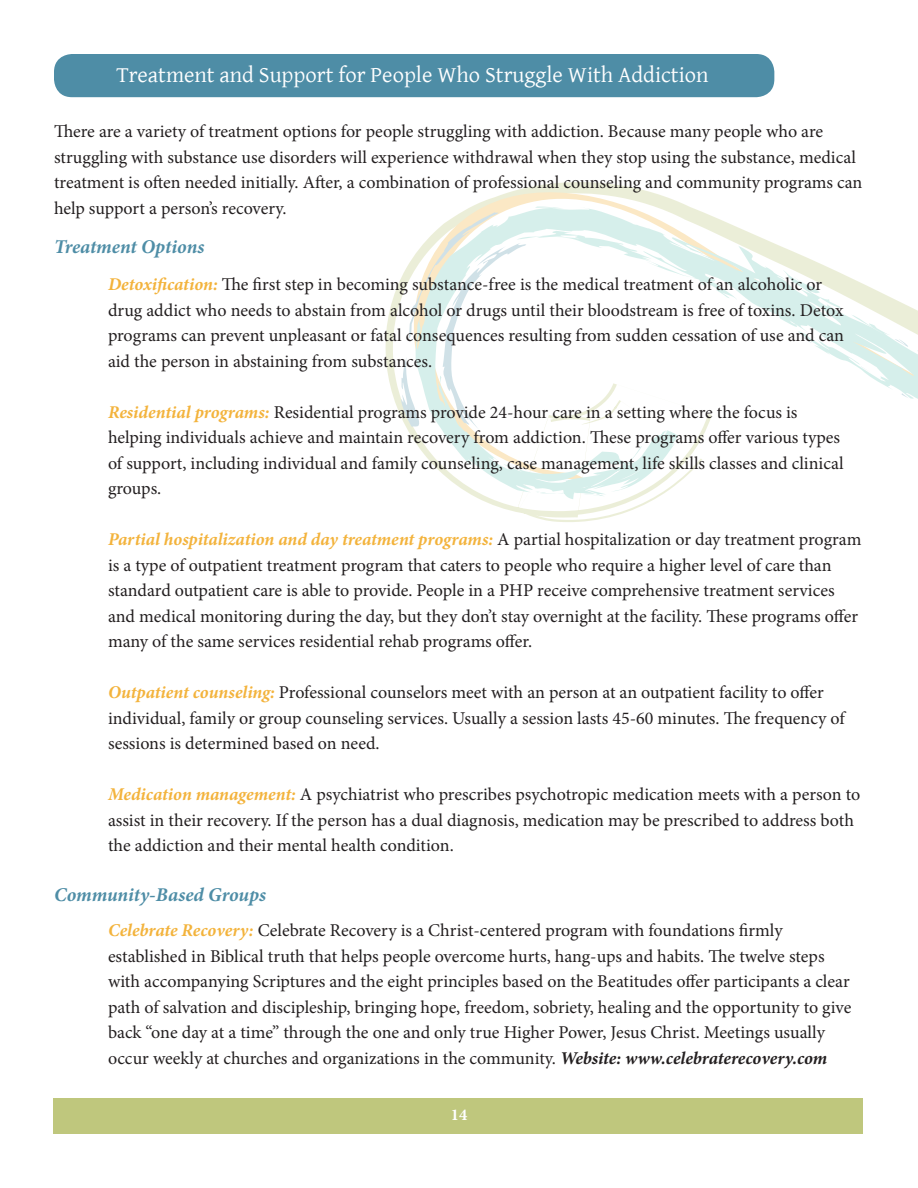
<style>
.page{position:relative;width:918px;height:1188px;background:#fff}
.page>*{position:absolute;margin:0;border:0;box-sizing:border-box;transform-origin:0 0}
.t1{font:22.5px "Gentium";color:#fff}
.t2{font:italic 700 19.5px "Minion Pro";letter-spacing:-.005em;color:#4e8da6}
.t3{font:18px/25.5px "Minion Pro";color:#231f20}
.t4{font:700 16.5px "Minion Pro";color:#fff}
.s1{font-weight:700;font-style:italic;color:#f3b33c}
.s2{font-weight:700;font-style:italic}
</style>
<div class="page">
<svg style="left:385px;top:281px;width:15px;height:133px"></svg>
<svg style="left:415px;top:189px;width:503px;height:333px"></svg>
<svg style="left:899px;top:391px;width:10px;height:7px"></svg>
<svg style="left:861px;top:366px;width:11px;height:7px"></svg>
<svg style="left:802px;top:335px;width:15px;height:8px"></svg>
<svg style="left:894px;top:339px;width:16px;height:8px"></svg>
<svg style="left:401px;top:212px;width:126px;height:218px"></svg>
<div style="left:54px;top:1098px;width:809px;height:36px;background:#bfc77d"></div>
<div style="left:54px;top:54px;width:720px;height:43px;background:#4e8da6;border-radius:18px"></div>
<p class="t1" style="left:117px;top:58px;width:593px">Treatment and Support for People Who Struggle With Addiction</p>
<p class="t3" style="left:54px;top:119px;width:810px">There are a variety of treatment options for people struggling with addiction. Because many people who are struggling with substance use disorders will experience withdrawal when they stop using the substance, medical treatment is often needed initially. After, a combination of professional counseling and community programs can help support a person’s recovery.</p>
<p class="t2" style="left:54px;top:233px;width:152px">Treatment Options</p>
<p class="t3" style="left:108px;top:272px;width:738px"><span class="s1">Detoxification:</span> The first step in becoming substance-free is the medical treatment of an alcoholic or drug addict who needs to abstain from alcohol or drugs until their bloodstream is free of toxins. Detox programs can prevent unpleasant or fatal consequences resulting from sudden cessation of use and can aid the person in abstaining from substances.</p>
<p class="t3" style="left:108px;top:399px;width:737px"><span class="s1">Residential programs:</span> Residential programs provide 24-hour care in a setting where the focus is helping individuals achieve and maintain recovery from addiction. These programs offer various types of support, including individual and family counseling, case management, life skills classes and clinical groups.</p>
<p class="t3" style="left:108px;top:527px;width:755px"><span class="s1">Partial hospitalization and day treatment programs:</span> A partial hospitalization or day treatment program is a type of outpatient treatment program that caters to people who require a higher level of care than standard outpatient care is able to provide. People in a PHP receive comprehensive treatment services and medical monitoring during the day, but they don’t stay overnight at the facility. These programs offer many of the same services residential rehab programs offer.</p>
<p class="t3" style="left:108px;top:680px;width:738px"><span class="s1">Outpatient counseling:</span> Professional counselors meet with an person at an outpatient facility to offer individual, family or group counseling services. Usually a session lasts 45-60 minutes. The frequency of sessions is determined based on need.</p>
<p class="t3" style="left:108px;top:782px;width:754px"><span class="s1">Medication management:</span> A psychiatrist who prescribes psychotropic medication meets with a person to assist in their recovery. If the person has a dual diagnosis, medication may be prescribed to address both the addiction and their mental health condition.</p>
<p class="t2" style="left:54px;top:881px;width:214px">Community-Based Groups</p>
<p class="t3" style="left:108px;top:918px;width:745px"><span class="s1">Celebrate Recovery:</span> Celebrate Recovery is a Christ-centered program with foundations firmly established in Biblical truth that helps people overcome hurts, hang-ups and habits. The twelve steps with accompanying Scriptures and the eight principles based on the Beatitudes offer participants a clear path of salvation and discipleship, bringing hope, freedom, sobriety, healing and the opportunity to give back “one day at a time” through the one and only true Higher Power, Jesus Christ. Meetings usually occur weekly at churches and organizations in the community. <span class="s2">Website: www.celebraterecovery.com</span></p>
<p class="t4" style="left:451px;top:1103px;width:18px">14</p>
</div>
